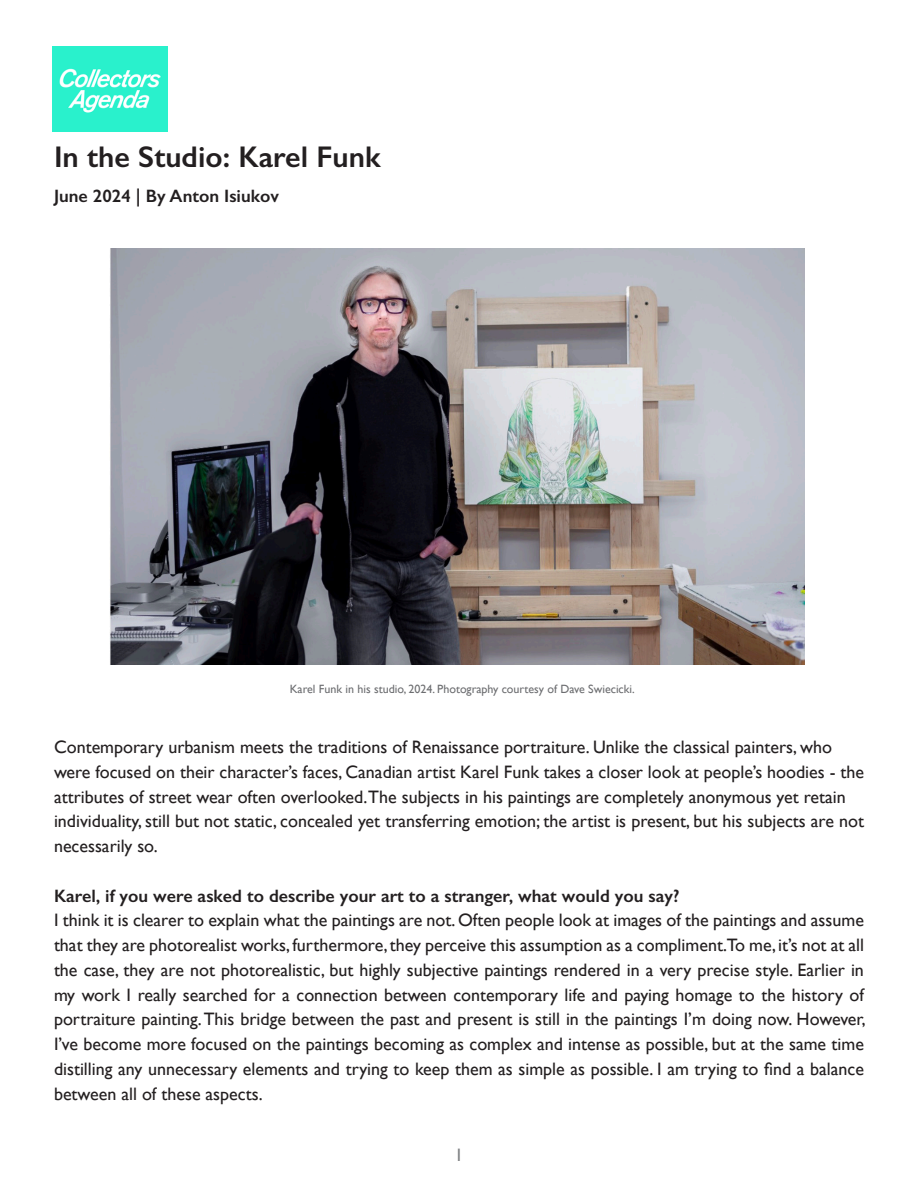
<style>
.page{position:relative;width:918px;height:1188px;background:#fff}
.page>*{position:absolute;margin:0;border:0;box-sizing:border-box;transform-origin:0 0}
.t1{font:600 30px "Gill Sans";color:#231f20}
.t2{font:18px/24.8px "Gill Sans";color:#231f20}
.t3{font:600 18px "Gill Sans";color:#231f20}
.t4{font:18px "Gill Sans";color:#808285}
.t5{font:12px "Gill Sans";color:#6c6d70}
</style>
<div class="page">
<img style="left:110px;top:248px;width:695px;height:416px">
<img style="left:53px;top:47px;width:114px;height:84px">
<p class="t1" style="left:54px;top:138px;width:328px">In the Studio: Karel Funk</p>
<p class="t3" style="left:54px;top:185px;width:227px">June 2024 | By Anton Isiukov</p>
<p class="t5" style="left:290px;top:682px;width:347px">Karel Funk in his studio, 2024. Photography courtesy of Dave Swiecicki.</p>
<p class="t2" style="left:54px;top:735px;width:780px">Contemporary urbanism meets the traditions of Renaissance portraiture. Unlike the classical painters, who</p>
<p class="t2" style="left:54px;top:759px;width:811px">were focused on their character’s faces, Canadian artist Karel Funk takes a closer look at people’s hoodies - the attributes of street wear often overlooked.The subjects in his paintings are completely anonymous yet retain</p>
<p class="t2" style="left:54px;top:809px;width:812px">individuality, still but not static, concealed yet transferring emotion; the artist is present, but his subjects are not necessarily so.</p>
<p class="t3" style="left:54px;top:885px;width:627px">Karel, if you were asked to describe your art to a stranger, what would you say?</p>
<p class="t2" style="left:54px;top:908px;width:812px">I think it is clearer to explain what the paintings are not. Often people look at images of the paintings and assume that they are photorealist works, furthermore, they perceive this assumption as a compliment.To me, it’s not at all</p>
<p class="t2" style="left:54px;top:957px;width:813px;text-align:justify">the case, they are not photorealistic, but highly subjective paintings rendered in a very precise style. Earlier in my work I really searched for a connection between contemporary life and paying homage to the history of portraiture painting. This bridge between the past and present is still in the paintings I’m doing now. However, I’ve become more focused on the paintings becoming as complex and intense as possible, but at the same time distilling any unnecessary elements and trying to keep them as simple as possible. I am trying to find a balance between all of these aspects.</p>
<p class="t4" style="left:454px;top:1144px;width:10px">1</p>
</div>
